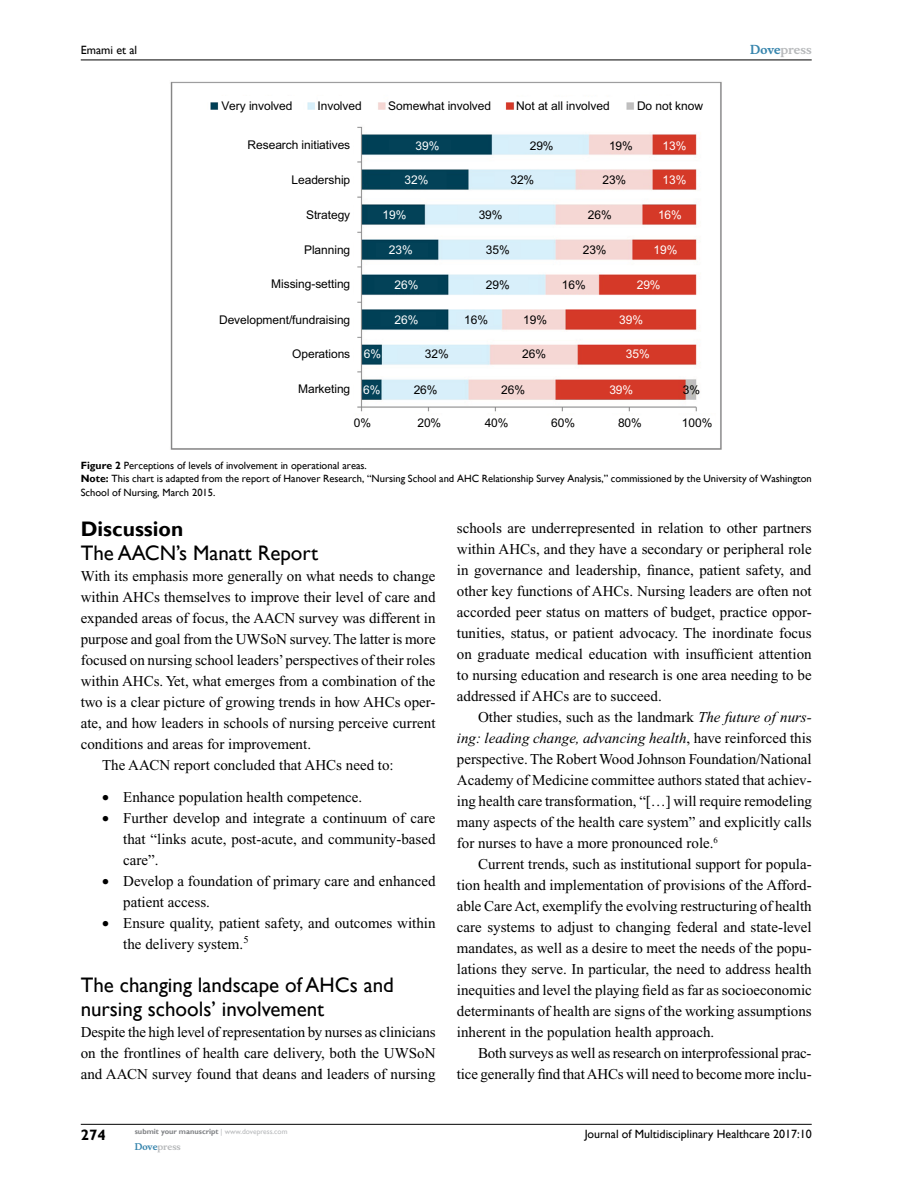
<style>
.page{position:relative;width:918px;height:1188px;background:#fff}
.page>*{position:absolute;margin:0;border:0;box-sizing:border-box;transform-origin:0 0}
.t1{font:21px/24px "Gill Sans";color:#000}
.t2{font:700 21px "Gill Sans";color:#000}
.t3{font:15px/21px "Times New Roman";color:#000;text-align:justify}
.t4{font:700 15px "Gill Sans";color:#000}
.t5{font:12px "Arial";letter-spacing:-.005em;color:#000}
.t6{font:12px "Gill Sans";color:#000}
.t7{font:12px "Arial";letter-spacing:-.005em;color:#fff}
.t8{font:700 12px "Musee";color:#b8babc}
.t9{font:10.5px/13.5px "Gill Sans";color:#000}
.t10{font:700 9px "Musee";color:#b8babc}
.t11{font:700 7.5px "Gill Sans";color:#808285}
.s1{color:#3785ad}
.s2{font-weight:700}
.s3{font-style:italic}
.s4{font-weight:400;color:#b8babc}
</style>
<div class="page">
<hr style="left:81px;top:1124px;width:731px;height:1px;background:#000">
<hr style="left:81px;top:60px;width:731px;height:1px;background:#000">
<img style="left:170px;top:81px;width:552px;height:368px">
<p class="t6" style="left:81px;top:43px;width:58px">Emami et al</p>
<p class="t5" style="left:221px;top:98px;width:73px">Very involved</p>
<p class="t5" style="left:318px;top:98px;width:46px">Involved</p>
<p class="t5" style="left:388px;top:98px;width:104px">Somewhat involved</p>
<p class="t7" style="left:415px;top:138px;width:25px">39%</p>
<p class="t7" style="left:404px;top:172px;width:25px">32%</p>
<p class="t7" style="left:382px;top:207px;width:25px">19%</p>
<p class="t7" style="left:389px;top:242px;width:25px">23%</p>
<p class="t5" style="left:486px;top:242px;width:25px">35%</p>
<p class="t5" style="left:583px;top:242px;width:25px">23%</p>
<p class="t7" style="left:653px;top:242px;width:25px">19%</p>
<p class="t7" style="left:394px;top:277px;width:25px">26%</p>
<p class="t5" style="left:486px;top:277px;width:25px">29%</p>
<p class="t5" style="left:562px;top:277px;width:25px">16%</p>
<p class="t7" style="left:637px;top:277px;width:25px">29%</p>
<p class="t7" style="left:394px;top:312px;width:25px">26%</p>
<p class="t7" style="left:364px;top:346px;width:19px">6%</p>
<p class="t7" style="left:363px;top:382px;width:19px">6%</p>
<p class="t5" style="left:354px;top:415px;width:19px">0%</p>
<p class="t5" style="left:417px;top:415px;width:25px">20%</p>
<p class="t5" style="left:485px;top:415px;width:25px">40%</p>
<p class="t5" style="left:551px;top:415px;width:25px">60%</p>
<p class="t5" style="left:618px;top:415px;width:25px">80%</p>
<p class="t5" style="left:682px;top:415px;width:32px">100%</p>
<p class="t5" style="left:516px;top:98px;width:95px">Not at all involved</p>
<p class="t5" style="left:637px;top:98px;width:67px">Do not know</p>
<p class="t5" style="left:248px;top:137px;width:104px">Research initiatives</p>
<p class="t5" style="left:292px;top:172px;width:60px">Leadership</p>
<p class="t5" style="left:306px;top:207px;width:46px">Strategy</p>
<p class="t5" style="left:304px;top:242px;width:48px">Planning</p>
<p class="t5" style="left:271px;top:276px;width:81px">Missing-setting</p>
<p class="t5" style="left:219px;top:312px;width:133px">Development/fundraising</p>
<p class="t5" style="left:292px;top:346px;width:60px">Operations</p>
<p class="t5" style="left:298px;top:381px;width:54px">Marketing</p>
<p class="t5" style="left:530px;top:138px;width:25px">29%</p>
<p class="t5" style="left:609px;top:138px;width:25px">19%</p>
<p class="t7" style="left:663px;top:138px;width:25px">13%</p>
<p class="t7" style="left:663px;top:172px;width:25px">13%</p>
<p class="t5" style="left:510px;top:172px;width:25px">32%</p>
<p class="t5" style="left:602px;top:172px;width:25px">23%</p>
<p class="t5" style="left:479px;top:207px;width:25px">39%</p>
<p class="t5" style="left:588px;top:207px;width:25px">26%</p>
<p class="t7" style="left:658px;top:207px;width:25px">16%</p>
<p class="t5" style="left:464px;top:312px;width:25px">16%</p>
<p class="t5" style="left:523px;top:312px;width:25px">19%</p>
<p class="t7" style="left:619px;top:312px;width:25px">39%</p>
<p class="t5" style="left:425px;top:346px;width:25px">32%</p>
<p class="t5" style="left:522px;top:346px;width:25px">26%</p>
<p class="t7" style="left:626px;top:346px;width:25px">35%</p>
<p class="t5" style="left:414px;top:382px;width:25px">26%</p>
<p class="t5" style="left:501px;top:382px;width:25px">26%</p>
<p class="t7" style="left:609px;top:382px;width:25px">39%</p>
<p class="t5" style="left:683px;top:382px;width:19px">3%</p>
<p class="t8" style="left:750px;top:43px;width:63px"><span class="s1">Dove</span>press</p>
<p class="t9" style="left:81px;top:458px;width:732px"><span class="s2">Figure 2</span> Perceptions of levels of involvement in operational areas.<br><span class="s2">Note:</span> This chart is adapted from the report of Hanover Research, “Nursing School and AHC Relationship Survey Analysis,” commissioned by the University of Washington<br>School of Nursing, March 2015.</p>
<h1 class="t2" style="left:81px;top:516px;width:104px">Discussion</h1>
<h1 class="t1" style="left:81px;top:541px;width:239px">The AACN’s Manatt Report</h1>
<p class="t3" style="left:81px;top:566px;width:356px">With its emphasis more generally on what needs to change</p>
<p class="t3" style="left:81px;top:587px;width:356px">within AHCs themselves to improve their level of care and</p>
<p class="t3" style="left:81px;top:608px;width:356px">expanded areas of focus, the AACN survey was different in</p>
<p class="t3" style="left:81px;top:629px;width:356px">purpose and goal from the UWSoN survey. The latter is more</p>
<p class="t3" style="left:81px;top:650px;width:356px">focused on nursing school leaders’ perspectives of their roles</p>
<p class="t3" style="left:81px;top:671px;width:356px">within AHCs. Yet, what emerges from a combination of the</p>
<p class="t3" style="left:81px;top:692px;width:356px">two is a clear picture of growing trends in how AHCs oper-</p>
<p class="t3" style="left:81px;top:713px;width:356px">ate, and how leaders in schools of nursing perceive current</p>
<p class="t3" style="left:81px;top:734px;width:232px">conditions and areas for improvement.</p>
<p class="t3" style="left:102px;top:755px;width:293px">The AACN report concluded that AHCs need to:</p>
<p class="t3" style="left:102px;top:786px;width:262px">• Enhance population health competence.</p>
<p class="t3" style="left:123px;top:807px;width:314px;text-indent:-21px">• Further develop and integrate a continuum of care that “links acute, post-acute, and community-based care”.</p>
<p class="t3" style="left:123px;top:870px;width:314px;text-indent:-21px">• Develop a foundation of primary care and enhanced patient access.</p>
<p class="t3" style="left:123px;top:912px;width:314px;text-indent:-21px">• Ensure quality, patient safety, and outcomes within the delivery system.<sup>5</sup></p>
<h1 class="t1" style="left:81px;top:973px;width:315px">The changing landscape of AHCs and nursing schools’ involvement</h1>
<p class="t3" style="left:81px;top:1022px;width:356px">Despite the high level of representation by nurses as clinicians on the frontlines of health care delivery, both the UWSoN and AACN survey found that deans and leaders of nursing</p>
<p class="t3" style="left:457px;top:518px;width:356px">schools are underrepresented in relation to other partners within AHCs, and they have a secondary or peripheral role in governance and leadership, finance, patient safety, and other key functions of AHCs. Nursing leaders are often not accorded peer status on matters of budget, practice oppor&shy;tunities, status, or patient advocacy. The inordinate focus on graduate medical education with insufficient attention to nursing education and research is one area needing to be addressed if AHCs are to succeed.</p>
<p class="t3" style="left:457px;top:707px;width:357px;text-indent:21px">Other studies, such as the landmark <span class="s3">The future of nurs&shy;ing: leading change, advancing health</span>, have reinforced this perspective. The Robert Wood Johnson Foundation/National Academy of Medicine committee authors stated that achiev&shy;ing health care transformation, “[…] will require remodeling many aspects of the health care system” and explicitly calls for nurses to have a more pronounced role.<sup>6</sup></p>
<p class="t3" style="left:457px;top:854px;width:357px;text-indent:21px">Current trends, such as institutional support for popula&shy;tion health and implementation of provisions of the Afford&shy;able Care Act, exemplify the evolving restructuring of health care systems to adjust to changing federal and state-level mandates, as well as a desire to meet the needs of the popu&shy;lations they serve. In particular, the need to address health inequities and level the playing field as far as socioeconomic determinants of health are signs of the working assumptions inherent in the population health approach.</p>
<p class="t3" style="left:457px;top:1043px;width:356px;text-align:right">Both surveys as well as research on interprofessional prac&shy;tice generally find that AHCs will need to become more inclu-</p>
<p class="t4" style="left:81px;top:1126px;width:26px">274</p>
<p class="t11" style="left:135px;top:1127px;width:154px">submit your manuscript <span class="s4">| www.dovepress.com</span></p>
<p class="t10" style="left:135px;top:1141px;width:48px"><span class="s1">Dove</span>press</p>
<p class="t6" style="left:585px;top:1127px;width:228px">Journal of Multidisciplinary Healthcare 2017:10</p>
</div>
